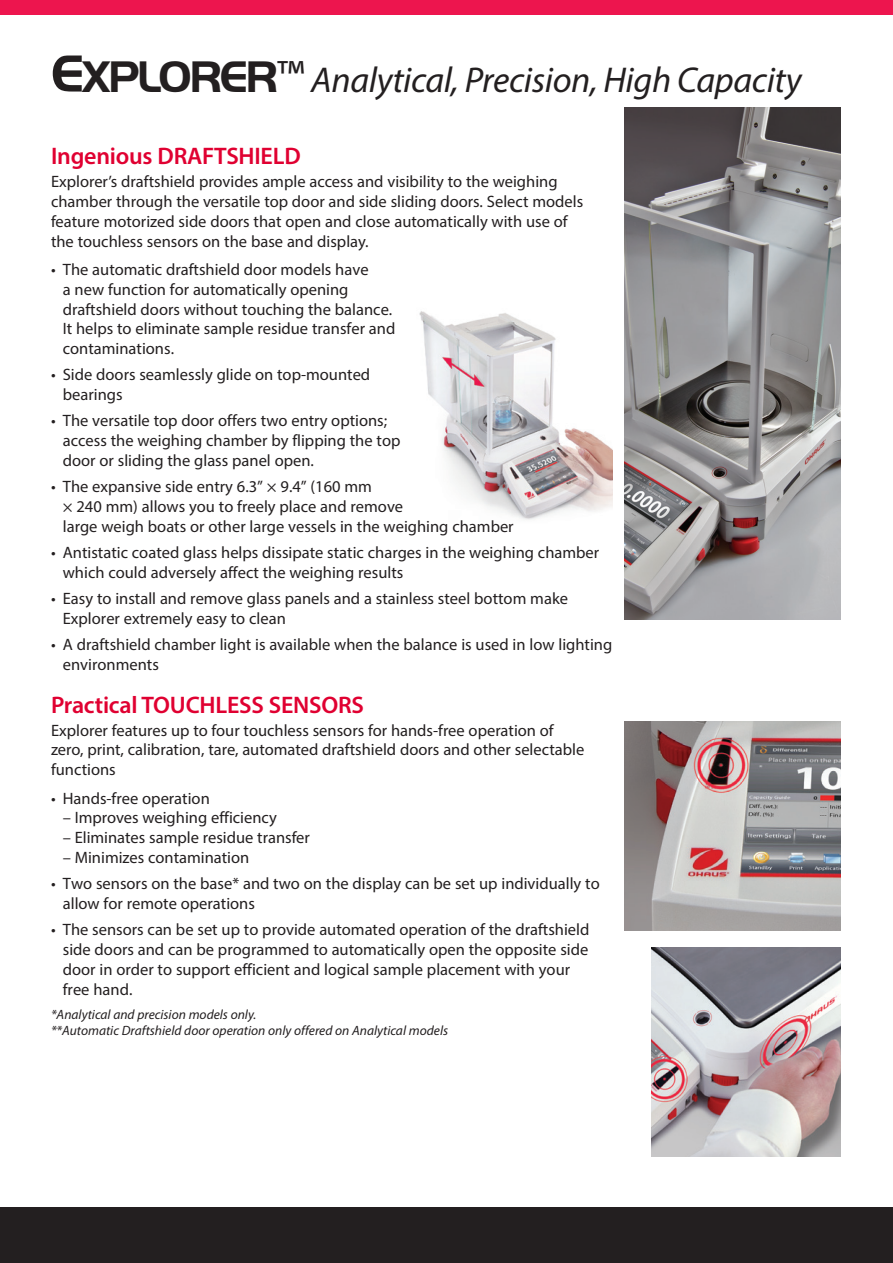
<style>
.page{position:relative;width:893px;height:1263px;background:#fff}
.page>*{position:absolute;margin:0;border:0;box-sizing:border-box;transform-origin:0 0}
.Back_Product_Name{font:italic 36px "Myriad Pro";letter-spacing:-.01em;color:#231f20}
.Interior_Paragraph_H{font:600 24px "Myriad Pro";letter-spacing:-.01em;color:#e00031}
.Interior_Copy_Text{font:16.5px/19.8px "Myriad Pro";color:#231f20}
.t1{font:italic 13.5px/16.2px "Myriad Pro";color:#231f20}
.s1{font-family:"Handel Got D";font-weight:700;font-style:normal;font-size:54px}
.s2{font-family:"Handel Got D";font-weight:700;font-style:normal;font-size:45.9px}
.s3{font-style:normal;font-size:45.9px}
</style>
<div class="page">
<div style="left:0;top:1208px;width:893px;height:55px;background:#231f20"></div>
<div style="left:0;top:0;width:893px;height:15px;background:#ed154e"></div>
<img style="left:652px;top:947px;width:189px;height:209px">
<img style="left:419px;top:311px;width:194px;height:209px">
<img style="left:625px;top:107px;width:216px;height:513px">
<img style="left:625px;top:722px;width:216px;height:209px">
<p class="Back_Product_Name" style="left:51px;top:57px;width:752px"><span class="s1">E</span><span class="s2">XPLORER</span><span class="s3">™</span> Analytical, Precision, High Capacity</p>
<p class="Interior_Paragraph_H" style="left:51px;top:141px;width:251px">Ingenious DRAFTSHIELD</p>
<p class="Interior_Copy_Text" style="left:51px;top:172px;width:534px">Explorer’s draftshield provides ample access and visibility to the weighing chamber through the versatile top door and side sliding doors. Select models feature motorized side doors that open and close automatically with use of the touchless sensors on the base and display.</p>
<p class="Interior_Copy_Text" style="left:63px;top:259px;width:334px;text-indent:-12px">• The automatic draftshield door models have<br>a new function for automatically opening draftshield doors without touching the balance.<br>It helps to eliminate sample residue transfer and contaminations.</p>
<p class="Interior_Copy_Text" style="left:63px;top:365px;width:309px;text-indent:-12px">• Side doors seamlessly glide on top-mounted bearings</p>
<p class="Interior_Copy_Text" style="left:63px;top:411px;width:339px;text-indent:-12px">• The versatile top door offers two entry options; access the weighing chamber by flipping the top door or sliding the glass panel open.</p>
<p class="Interior_Copy_Text" style="left:63px;top:476px;width:452px;text-indent:-12px">• The expansive side entry 6.3” × 9.4” (160 mm<br>× 240 mm) allows you to freely place and remove<br>large weigh boats or other large vessels in the weighing chamber</p>
<p class="Interior_Copy_Text" style="left:63px;top:542px;width:538px;text-indent:-12px">• Antistatic coated glass helps dissipate static charges in the weighing chamber which could adversely affect the weighing results</p>
<p class="Interior_Copy_Text" style="left:63px;top:588px;width:507px;text-indent:-12px">• Easy to install and remove glass panels and a stainless steel bottom make<br>Explorer extremely easy to clean</p>
<p class="Interior_Copy_Text" style="left:63px;top:634px;width:551px;text-indent:-12px">• A draftshield chamber light is available when the balance is used in low lighting environments</p>
<p class="Interior_Paragraph_H" style="left:51px;top:689px;width:314px">Practical TOUCHLESS SENSORS</p>
<p class="Interior_Copy_Text" style="left:51px;top:720px;width:535px">Explorer features up to four touchless sensors for hands-free operation of zero, print, calibration, tare, automated draftshield doors and other selectable functions</p>
<p class="Interior_Copy_Text" style="left:51px;top:788px;width:160px">• Hands-free operation</p>
<p class="Interior_Copy_Text" style="left:63px;top:808px;width:216px">– Improves weighing efficiency</p>
<p class="Interior_Copy_Text" style="left:63px;top:827px;width:249px">– Eliminates sample residue transfer</p>
<p class="Interior_Copy_Text" style="left:63px;top:847px;width:188px">– Minimizes contamination</p>
<p class="Interior_Copy_Text" style="left:63px;top:873px;width:538px;text-indent:-12px">• Two sensors on the base* and two on the display can be set up individually to allow for remote operations</p>
<p class="Interior_Copy_Text" style="left:63px;top:919px;width:528px;text-indent:-12px">• The sensors can be set up to provide automated operation of the draftshield side doors and can be programmed to automatically open the opposite side door in order to support efficient and logical sample placement with your free hand.</p>
<p class="t1" style="left:51px;top:1006px;width:399px">*Analytical and precision models only.<br>**Automatic Draftshield door operation only offered on Analytical models</p>
</div>
